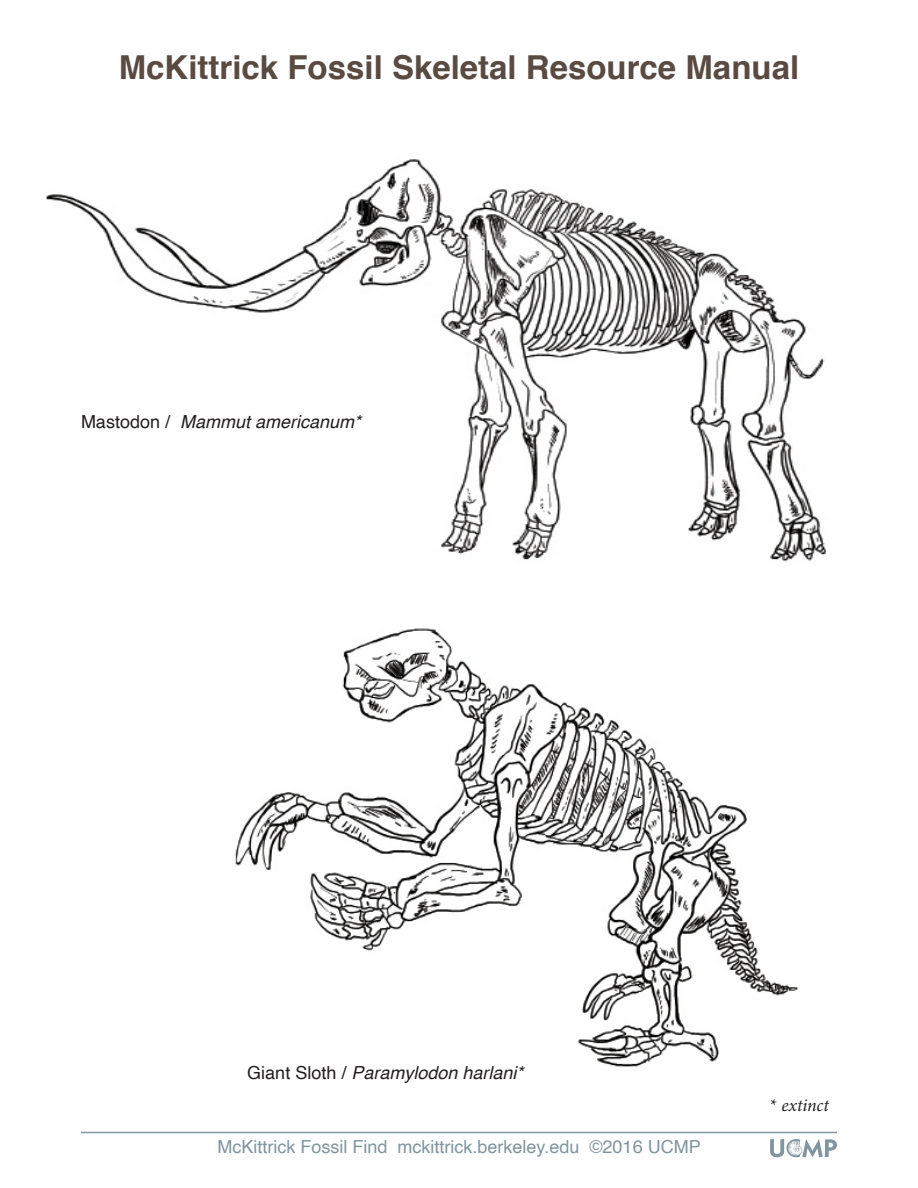
<style>
.page{position:relative;width:918px;height:1188px;background:#fff}
.page>*{position:absolute;margin:0;border:0;box-sizing:border-box;transform-origin:0 0}
.t1{font:700 33px "Helvetica";color:#594a42}
.Body_Helv{font:italic 18px "Helvetica";color:#231f20}
.t2{font:18px "Helvetica";color:#80959f}
.t3{font:italic 18px "Minion Pro";letter-spacing:-.005em;color:#231f20}
.s1{font-style:normal}
</style>
<div class="page">
<hr style="left:81px;top:1132px;width:756px;height:1px;background:#80959f">
<svg style="left:770px;top:1139px;width:67px;height:18px"></svg>
<img style="left:46px;top:159px;width:780px;height:403px">
<img style="left:235px;top:628px;width:564px;height:439px">
<h1 class="t1" style="left:119px;top:41px;width:682px">McKittrick Fossil Skeletal Resource Manual</h1>
<p class="Body_Helv" style="left:81px;top:408px;width:282px"><span class="s1">Mastodon /</span> Mammut americanum*</p>
<p class="Body_Helv" style="left:247px;top:1059px;width:278px"><span class="s1">Giant Sloth /</span> Paramylodon harlani*</p>
<p class="t2" style="left:218px;top:1132px;width:485px">McKittrick Fossil Find mckittrick.berkeley.edu ©2016 UCMP</p>
<p class="t3" style="left:770px;top:1093px;width:61px"><span class="s1">*</span> extinct</p>
</div>
